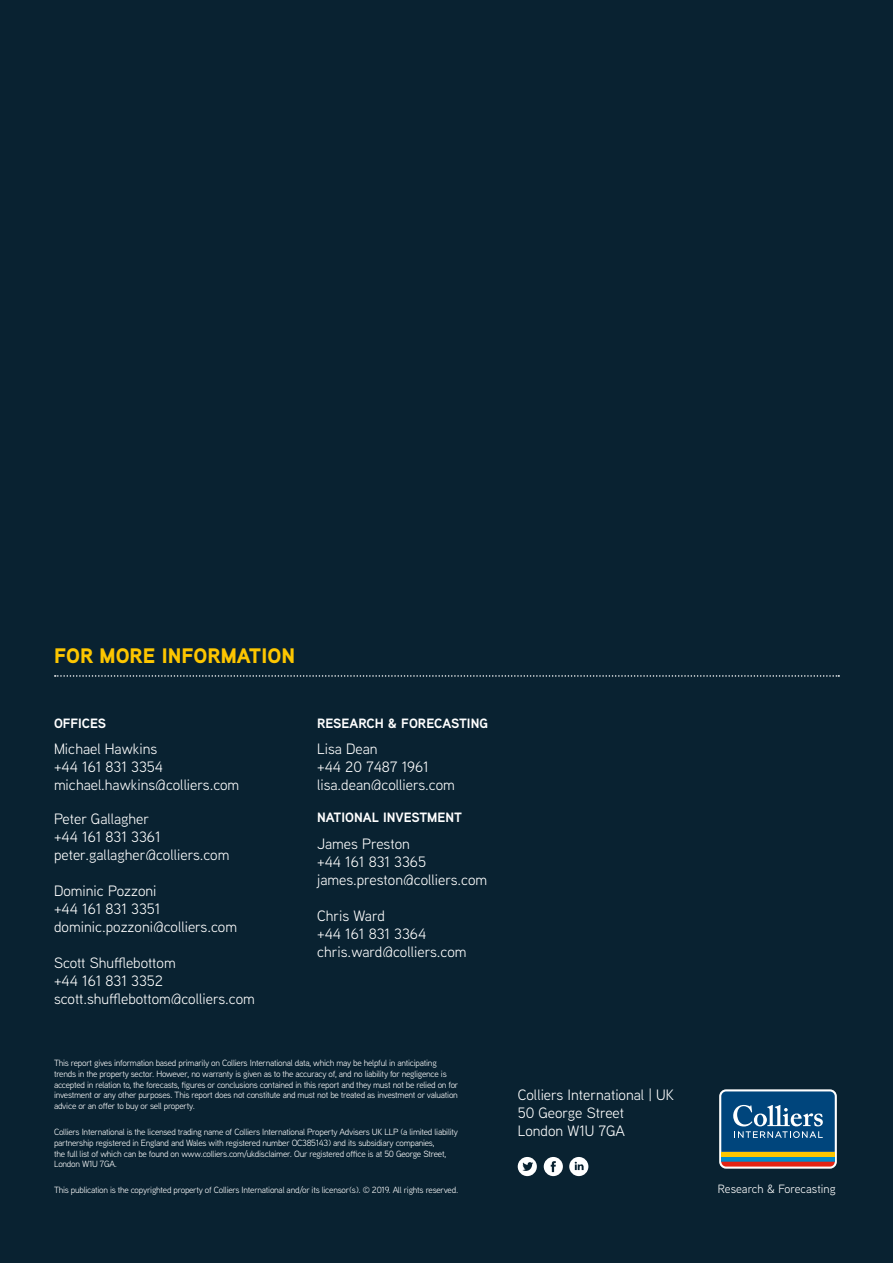
<style>
.page{position:relative;width:893px;height:1263px;background:#092231}
.page>*{position:absolute;margin:0;border:0;box-sizing:border-box;transform-origin:0 0}
.t1{font:900 21px "Aaux Next";color:#fdc600}
.t2{font:15px/18px "Aaux Next";color:#fff}
.t3{font:700 13.5px "Aaux Next";color:#fff}
.t4{font:12px "Aaux Next";color:#fff}
.t5{font:9px/10.8px "Aaux Next";letter-spacing:-.025em;color:#fff}
</style>
<div class="page">
<svg style="left:55px;top:675px;width:784px;height:2px"></svg>
<svg style="left:719px;top:1089px;width:118px;height:80px;background:#466c87"></svg>
<div style="left:544px;top:1157px;width:19px;height:19px;background:#fff;border-radius:50%"></div>
<svg style="left:551px;top:1161px;width:5px;height:11px"></svg>
<div style="left:569px;top:1157px;width:19px;height:19px;background:#fff;border-radius:50%"></div>
<svg style="left:575px;top:1162px;width:9px;height:8px"></svg>
<div style="left:518px;top:1157px;width:19px;height:19px;background:#fff;border-radius:50%"></div>
<svg style="left:522px;top:1162px;width:11px;height:9px"></svg>
<h1 class="t1" style="left:54px;top:641px;width:243px">FOR MORE INFORMATION</h1>
<h3 class="t3" style="left:54px;top:713px;width:54px">OFFICES</h3>
<h2 class="t2" style="left:54px;top:739px;width:187px">Michael Hawkins<br>+44 161 831 3354 michael.hawkins@colliers.com</h2>
<h2 class="t2" style="left:54px;top:809px;width:177px">Peter Gallagher<br>+44 161 831 3361 peter.gallagher@colliers.com</h2>
<h2 class="t2" style="left:54px;top:881px;width:185px">Dominic Pozzoni<br>+44 161 831 3351 dominic.pozzoni@colliers.com</h2>
<h2 class="t2" style="left:54px;top:953px;width:202px">Scott Shufflebottom<br>+44 161 831 3352 scott.shufflebottom@colliers.com</h2>
<h3 class="t3" style="left:317px;top:713px;width:172px">RESEARCH &amp; FORECASTING</h3>
<h2 class="t2" style="left:317px;top:739px;width:139px">Lisa Dean<br>+44 20 7487 1961 lisa.dean@colliers.com</h2>
<h3 class="t3" style="left:317px;top:808px;width:147px">NATIONAL INVESTMENT</h3>
<h2 class="t2" style="left:317px;top:834px;width:172px">James Preston<br>+44 161 831 3365 james.preston@colliers.com</h2>
<h2 class="t2" style="left:317px;top:906px;width:151px">Chris Ward<br>+44 161 831 3364 chris.ward@colliers.com</h2>
<p class="t5" style="left:54px;top:1057px;width:406px">This report gives information based primarily on Colliers International data, which may be helpful in anticipating trends in the property sector. However, no warranty is given as to the accuracy of, and no liability for negligence is accepted in relation to, the forecasts, figures or conclusions contained in this report and they must not be relied on for investment or any other purposes. This report does not constitute and must not be treated as investment or valuation advice or an offer to buy or sell property.</p>
<p class="t5" style="left:54px;top:1126px;width:406px">Colliers International is the licensed trading name of Colliers International Property Advisers UK LLP (a limited liability partnership registered in England and Wales with registered number OC385143) and its subsidiary companies,<br>the full list of which can be found on www.colliers.com/ukdisclaimer. Our registered office is at 50 George Street, London W1U 7GA.</p>
<p class="t5" style="left:54px;top:1184px;width:406px">This publication is the copyrighted property of Colliers International and/or its licensor(s). © 2019. All rights reserved.</p>
<h2 class="t2" style="left:518px;top:1085px;width:158px">Colliers International | UK<br>50 George Street<br>London W1U 7GA</h2>
<h3 class="t4" style="left:718px;top:1181px;width:119px">Research &amp; Forecasting</h3>
</div>
